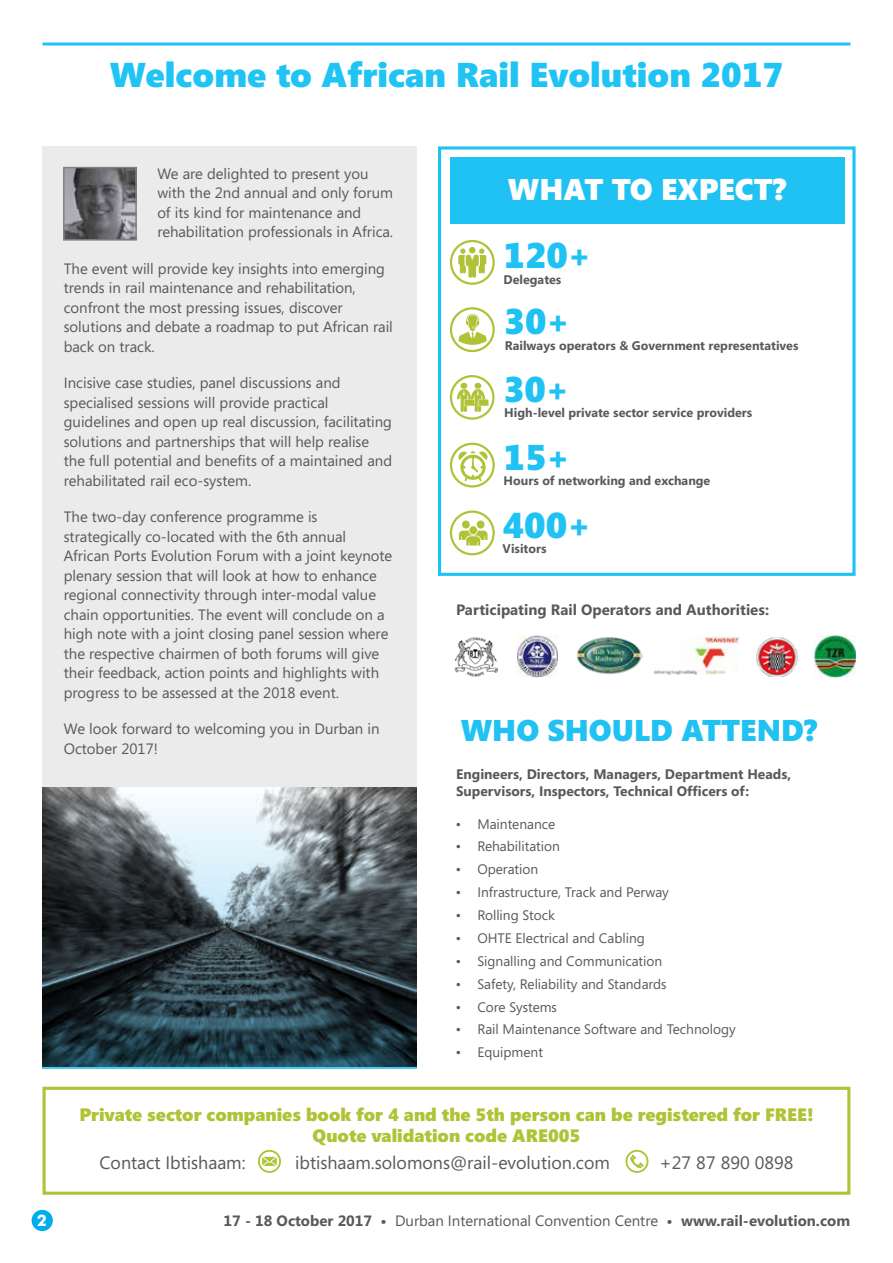
<style>
.page{position:relative;width:893px;height:1263px;background:#fff}
.page>*{position:absolute;margin:0;border:0;box-sizing:border-box;transform-origin:0 0}
.t1{font:900 36px "Segoe";color:#1fc2f2}
.t2{font:900 35.85px "Segoe";color:#1fc2f2}
.t3{font:900 34.5px "Segoe";color:#20c4f4}
.t4{font:900 30px "Segoe";color:#1fc2f2}
.t5{font:900 30px "Segoe";color:#fff}
.t6{font:900 18px/21px "Segoe";color:#b0c236}
.t7{font:18px "Segoe";color:#58595b}
.t8{font:15px/19.5px "Segoe";color:#58595b}
.t9{font:700 15px "Segoe";color:#58595b}
.t10{font:700 15px "Futura";color:#fff}
.t11{font:13.8px "Segoe";color:#58595b}
.t12{font:700 13.8px/16.5px "Segoe";color:#58595b}
.t13{font:700 12.45px "Segoe";color:#58595b}
.s1{font-weight:400}
</style>
<div class="page">
<div style="left:32px;top:1210px;width:21px;height:21px;background:#00aeef;border-radius:50%"></div>
<hr style="left:43px;top:43px;width:807px;height:3px;background:#20c4f4">
<div style="left:43px;top:146px;width:374px;height:823px;background:#ebebec"></div>
<div style="left:438px;top:146px;width:417px;height:430px;background:#fff;border:3px solid #1fc2f2"></div>
<div style="left:450px;top:157px;width:395px;height:66px;background:#1fc2f2"></div>
<svg style="left:451px;top:241px;width:43px;height:43px"></svg>
<div style="left:450px;top:240px;width:45px;height:45px;border:2px solid #b0c236;border-radius:50%"></div>
<svg style="left:458px;top:247px;width:28px;height:31px"></svg>
<svg style="left:451px;top:308px;width:43px;height:43px"></svg>
<div style="left:450px;top:307px;width:45px;height:45px;border:2px solid #b0c236;border-radius:50%"></div>
<svg style="left:458px;top:314px;width:29px;height:31px"></svg>
<svg style="left:451px;top:444px;width:43px;height:42px"></svg>
<div style="left:450px;top:443px;width:45px;height:45px;border:2px solid #b0c236;border-radius:50%"></div>
<svg style="left:458px;top:451px;width:30px;height:30px"></svg>
<svg style="left:451px;top:512px;width:43px;height:42px"></svg>
<div style="left:450px;top:510px;width:45px;height:45px;border:2px solid #b0c236;border-radius:50%"></div>
<svg style="left:459px;top:520px;width:29px;height:25px"></svg>
<svg style="left:451px;top:376px;width:42px;height:43px"></svg>
<div style="left:450px;top:375px;width:45px;height:45px;border:2px solid #b0c236;border-radius:50%"></div>
<svg style="left:457px;top:383px;width:31px;height:29px"></svg>
<svg style="left:42px;top:787px;width:375px;height:282px;background:#4e5c62"></svg>
<div style="left:43px;top:1087px;width:807px;height:108px;background:#fff;border:3px solid #b0c236"></div>
<svg style="left:630px;top:1154px;width:14px;height:14px"></svg>
<div style="left:625px;top:1150px;width:23px;height:23px;border:2px solid #b0c236;border-radius:50%"></div>
<div style="left:258px;top:1150px;width:23px;height:23px;border:2px solid #b0c236;border-radius:50%"></div>
<svg style="left:262px;top:1157px;width:15px;height:9px"></svg>
<img style="left:66px;top:170px;width:68px;height:68px">
<div style="left:63px;top:167px;width:74px;height:74px;border:2px solid #808285"></div>
<img style="left:517px;top:635px;width:41px;height:42px">
<img style="left:576px;top:637px;width:66px;height:37px">
<img style="left:653px;top:637px;width:87px;height:37px">
<img style="left:756px;top:637px;width:42px;height:40px">
<img style="left:814px;top:635px;width:41px;height:42px">
<img style="left:454px;top:637px;width:43px;height:40px">
<h3 class="t3" style="left:110px;top:54px;width:675px">Welcome to African Rail Evolution 2017</h3>
<p class="t8" style="left:157px;top:164px;width:237px">We are delighted to present you with the 2nd annual and only forum of its kind for maintenance and rehabilitation professionals in Africa.</p>
<p class="t8" style="left:64px;top:259px;width:331px">The event will provide key insights into emerging trends in rail maintenance and rehabilitation, confront the most pressing issues, discover solutions and debate a roadmap to put African rail back on track.</p>
<p class="t8" style="left:64px;top:373px;width:330px">Incisive case studies, panel discussions and specialised sessions will provide practical guidelines and open up real discussion, facilitating solutions and partnerships that will help realise the full potential and benefits of a maintained and rehabilitated rail eco-system.</p>
<p class="t8" style="left:64px;top:507px;width:330px">The two-day conference programme is strategically co-located with the 6th annual African Ports Evolution Forum with a joint keynote plenary session that will look at how to enhance regional connectivity through inter-modal value chain opportunities. The event will conclude on a high note with a joint closing panel session where the respective chairmen of both forums will give their feedback, action points and highlights with progress to be assessed at the 2018 event.</p>
<p class="t8" style="left:64px;top:719px;width:317px">We look forward to welcoming you in Durban in<br>October 2017!</p>
<h3 class="t5" style="left:508px;top:171px;width:279px">what to expect?</h3>
<h2 class="t2" style="left:504px;top:233px;width:89px">120+</h2>
<p class="t13" style="left:504px;top:270px;width:59px">Delegates</p>
<h2 class="t2" style="left:504px;top:299px;width:68px">30+</h2>
<p class="t13" style="left:505px;top:336px;width:295px">Railways operators &amp; Government representatives</p>
<h2 class="t2" style="left:503px;top:367px;width:68px">30+</h2>
<p class="t13" style="left:504px;top:404px;width:250px">High-level private sector service providers</p>
<h2 class="t2" style="left:504px;top:435px;width:68px">15+</h2>
<p class="t13" style="left:504px;top:472px;width:208px">Hours of networking and exchange</p>
<h1 class="t1" style="left:503px;top:503px;width:90px">400+</h1>
<p class="t13" style="left:503px;top:540px;width:45px">Visitors</p>
<p class="t9" style="left:456px;top:599px;width:314px">Participating Rail Operators and Authorities:</p>
<h3 class="t4" style="left:461px;top:712px;width:357px">who should attend?</h3>
<p class="t12" style="left:456px;top:765px;width:337px">Engineers, Directors, Managers, Department Heads,<br>Supervisors, Inspectors, Technical Officers of:</p>
<p class="t11" style="left:456px;top:816px;width:101px">• Maintenance</p>
<p class="t11" style="left:456px;top:838px;width:105px">• Rehabilitation</p>
<p class="t11" style="left:456px;top:861px;width:84px">• Operation</p>
<p class="t11" style="left:456px;top:884px;width:214px">• Infrastructure, Track and Perway</p>
<p class="t11" style="left:456px;top:907px;width:100px">• Rolling Stock</p>
<p class="t11" style="left:456px;top:930px;width:190px">• OHTE Electrical and Cabling</p>
<p class="t11" style="left:456px;top:953px;width:208px">• Signalling and Communication</p>
<p class="t11" style="left:456px;top:976px;width:212px">• Safety, Reliability and Standards</p>
<p class="t11" style="left:456px;top:999px;width:102px">• Core Systems</p>
<p class="t11" style="left:456px;top:1021px;width:281px">• Rail Maintenance Software and Technology</p>
<p class="t11" style="left:456px;top:1044px;width:88px">• Equipment</p>
<p class="t6" style="left:313px;top:1104px;width:502px;text-indent:-233px">Private sector companies book for 4 and the 5th person can be registered for FREE !<br>Quote validation code ARE</p>
<p class="t6" style="left:548px;top:1125px;width:34px">005</p>
<p class="t7" style="left:99px;top:1152px;width:148px">Contact Ibtishaam:</p>
<p class="t7" style="left:295px;top:1152px;width:316px">ibtishaam.solomons@rail-evolution.com</p>
<p class="t7" style="left:660px;top:1152px;width:135px">+27 87 890 0898</p>
<p class="t10" style="left:37px;top:1210px;width:12px">2</p>
<p class="t9" style="left:224px;top:1210px;width:628px">17 - 18 October 2017 • <span class="s1">Durban International Convention Centre</span> • www.rail-evolution.com</p>
</div>
